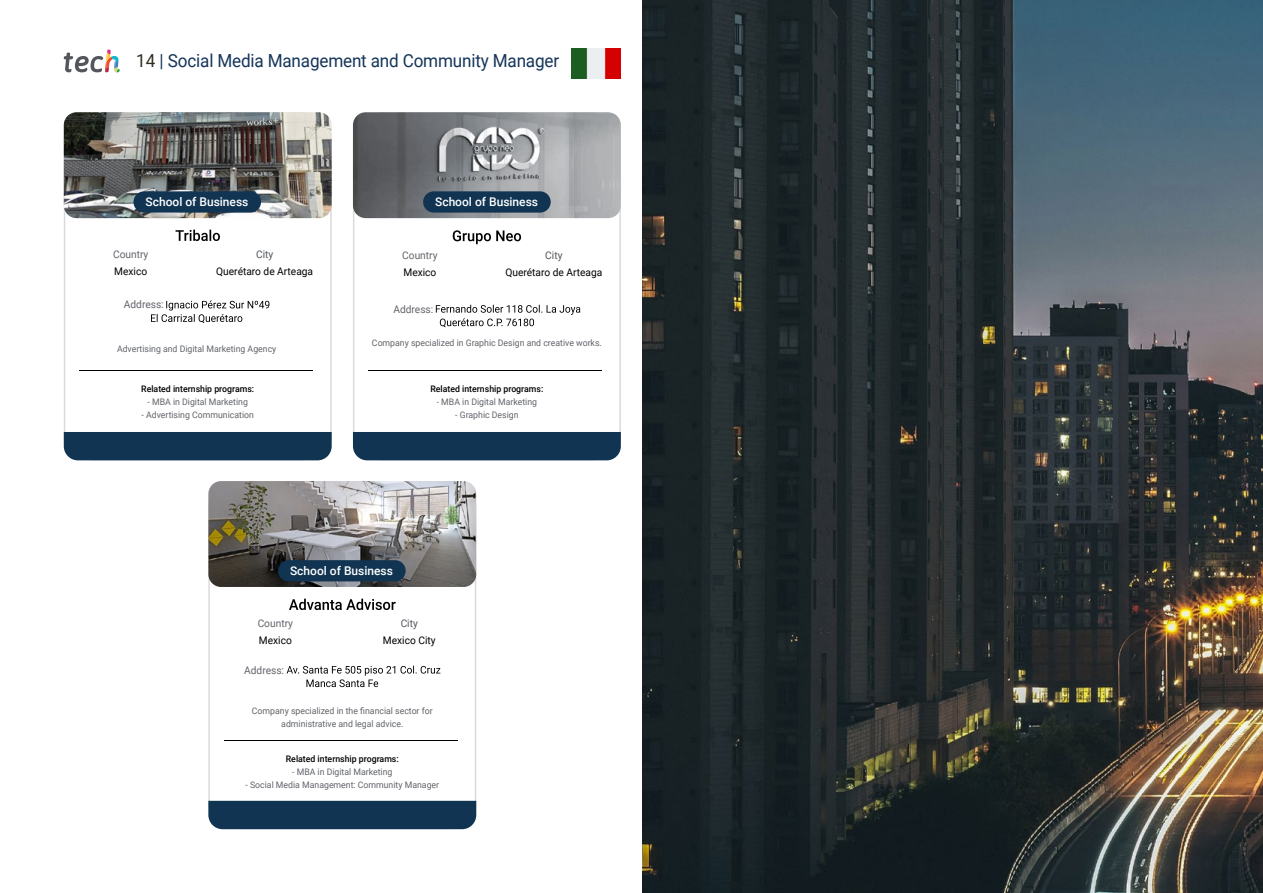
<style>
.page{position:relative;width:1263px;height:893px;background:#fff}
.page>*{position:absolute;margin:0;border:0;box-sizing:border-box;transform-origin:0 0}
.t1{font:18px "Roboto";letter-spacing:-.01em;color:#153559;scale:.95 1}
.t2{font:500 12px "Roboto";color:#fff}
.t3{font:10.5px "Roboto";color:#000}
.t4{font:10.5px "Roboto";color:#61646a}
.t5{font:10.5px "Roboto";color:#52555b}
.t6{font:9px/13.5px "Roboto";color:#61646a;text-align:center}
.t7{font:500 9px "Roboto";color:#000}
.s1{color:#312e20}
</style>
<div class="page">
<img style="left:571px;top:49px;width:50px;height:30px">
<svg style="left:64px;top:50px;width:56px;height:23px"></svg>
<svg style="left:63px;top:123px;width:269px;height:338px"></svg>
<img style="left:64px;top:112px;width:268px;height:106px">
<div style="left:133px;top:191px;width:128px;height:22px;background:#113452;border-radius:11px"></div>
<div style="left:64px;top:432px;width:268px;height:28px;background:#113452"></div>
<hr style="left:79px;top:371px;width:234px;height:1px;background:#000">
<svg style="left:176px;top:230px;width:44px;height:11px"></svg>
<svg style="left:151px;top:300px;width:118px;height:23px"></svg>
<svg style="left:352px;top:218px;width:269px;height:243px"></svg>
<img style="left:353px;top:112px;width:268px;height:106px">
<div style="left:423px;top:191px;width:128px;height:22px;background:#113452;border-radius:11px"></div>
<div style="left:353px;top:432px;width:268px;height:28px;background:#113452"></div>
<hr style="left:368px;top:370px;width:234px;height:1px;background:#000">
<svg style="left:453px;top:230px;width:68px;height:14px"></svg>
<svg style="left:436px;top:305px;width:144px;height:22px"></svg>
<svg style="left:208px;top:492px;width:269px;height:338px"></svg>
<img style="left:208px;top:481px;width:268px;height:106px">
<div style="left:278px;top:560px;width:128px;height:21px;background:#113452;border-radius:11px"></div>
<div style="left:208px;top:801px;width:268px;height:28px;background:#113452"></div>
<hr style="left:224px;top:741px;width:233px;height:1px;background:#000">
<svg style="left:289px;top:599px;width:107px;height:11px"></svg>
<svg style="left:287px;top:666px;width:153px;height:21px"></svg>
<img style="left:642px;top:0;width:621px;height:893px">
<h1 class="t1" style="left:136px;top:48px;width:447px"><span class="s1">14</span> | Social Media Management and Community Manager</h1>
<h2 class="t2" style="left:145px;top:194px;width:104px">School of Business</h2>
<h2 class="t2" style="left:435px;top:194px;width:104px">School of Business</h2>
<p class="t4" style="left:113px;top:247px;width:37px">Country</p>
<p class="t3" style="left:114px;top:263px;width:34px">Mexico</p>
<p class="t5" style="left:256px;top:247px;width:19px">City</p>
<p class="t3" style="left:216px;top:263px;width:98px">Querétaro de Arteaga</p>
<p class="t4" style="left:402px;top:248px;width:37px">Country</p>
<p class="t3" style="left:403px;top:265px;width:34px">Mexico</p>
<p class="t5" style="left:545px;top:248px;width:19px">City</p>
<p class="t3" style="left:505px;top:265px;width:98px">Querétaro de Arteaga</p>
<p class="t4" style="left:124px;top:297px;width:41px">Address:</p>
<p class="t6" style="left:117px;top:341px;width:161px">Advertising and Digital Marketing Agency</p>
<p class="t7" style="left:141px;top:382px;width:114px">Related internship programs:</p>
<p class="t6" style="left:148px;top:394px;width:102px">- MBA in Digital Marketing</p>
<p class="t6" style="left:142px;top:408px;width:114px">- Advertising Communication</p>
<p class="t4" style="left:393px;top:302px;width:41px">Address:</p>
<p class="t6" style="left:372px;top:336px;width:231px">Company specialized in Graphic Design and creative works.</p>
<p class="t7" style="left:430px;top:382px;width:114px">Related internship programs:</p>
<p class="t6" style="left:437px;top:394px;width:102px">- MBA in Digital Marketing</p>
<p class="t6" style="left:455px;top:408px;width:65px">- Graphic Design</p>
<h2 class="t2" style="left:290px;top:563px;width:104px">School of Business</h2>
<p class="t4" style="left:258px;top:616px;width:37px">Country</p>
<p class="t3" style="left:259px;top:632px;width:34px">Mexico</p>
<p class="t5" style="left:401px;top:616px;width:19px">City</p>
<p class="t3" style="left:383px;top:632px;width:54px">Mexico City</p>
<p class="t4" style="left:244px;top:662px;width:41px">Address:</p>
<p class="t6" style="left:252px;top:703px;width:182px">Company specialized in the financial sector for administrative and legal advice.</p>
<p class="t7" style="left:286px;top:752px;width:114px">Related internship programs:</p>
<p class="t6" style="left:292px;top:765px;width:102px">- MBA in Digital Marketing</p>
<p class="t6" style="left:245px;top:778px;width:195px">- Social Media Management: Community Manager</p>
</div>
